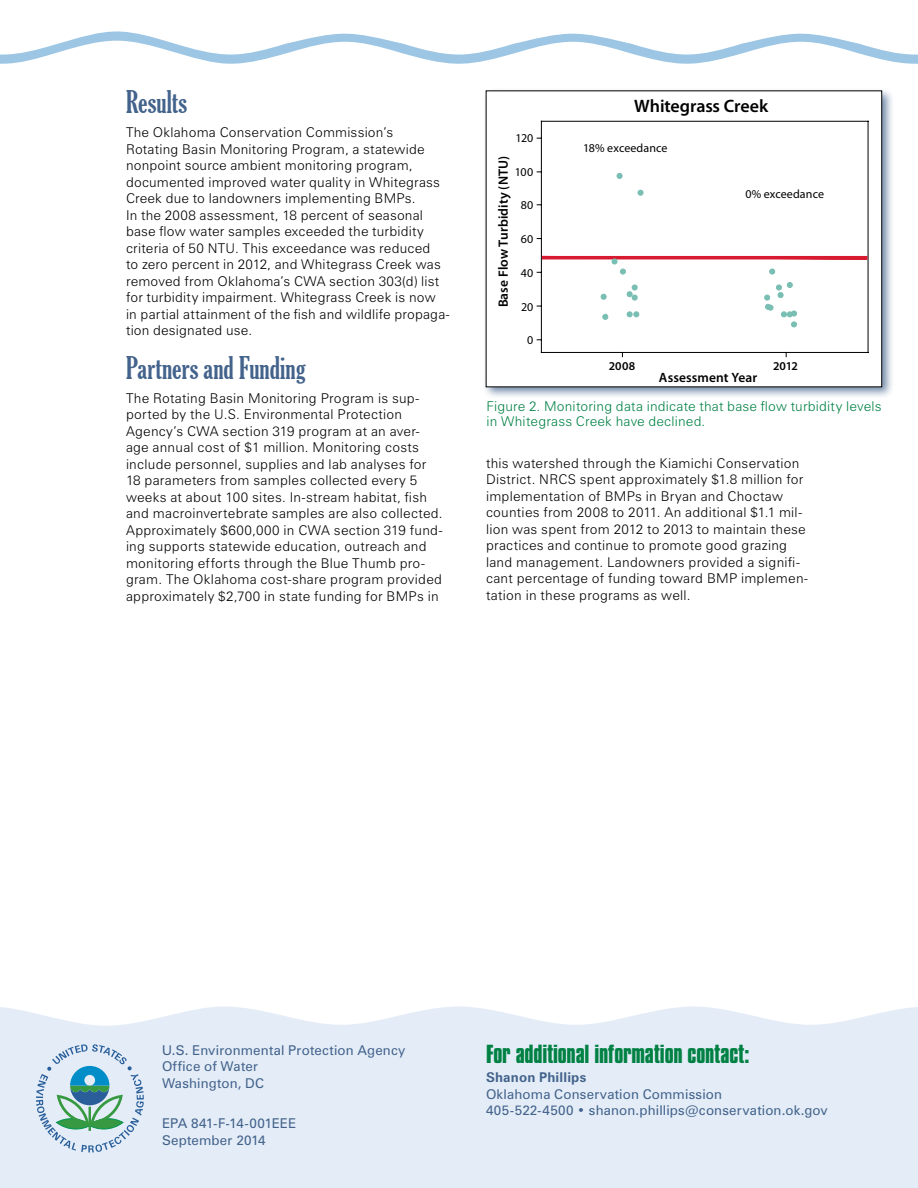
<style>
.page{position:relative;width:918px;height:1188px;background:#fff}
.page>*{position:absolute;margin:0;border:0;box-sizing:border-box;transform-origin:0 0}
.subhead_1{font:extra-condensed 30px "Gloucester";letter-spacing:.005em;color:#43638c}
.addl_info_contact{font:700 22.5px "Compacta BT";letter-spacing:-.01em;color:#008144}
.t1{font:600 18px "Myriad Pro";letter-spacing:-.005em;color:#000}
.body_text{font:300 13.5px/16.5px "Zurich BT";letter-spacing:.015em;color:#000}
.publication_info{font:13.5px "Zurich BT";letter-spacing:.015em;color:#43638c}
.t2{font:300 13.5px/15px "Zurich BT";letter-spacing:.015em;color:#008144}
.t3{font:600 13.5px "Myriad Pro";letter-spacing:.005em;color:#000}
.publication_info-2{font:13.5px "Zurich BT";letter-spacing:-.01em;color:#43638c}
.publication_info_bol{font:700 13.5px "Zurich BT";letter-spacing:.01em;color:#43638c}
.t4{font:12px "Myriad Pro";letter-spacing:.01em;color:#000}
.t5{font:600 12px "Myriad Pro";letter-spacing:.005em;color:#000}
</style>
<div class="page">
<svg style="left:0;top:31px;width:918px;height:33px"></svg>
<div style="left:0;top:1006px;width:918px;height:182px;background:#e4edf7"></div>
<div style="left:482px;top:87px;width:412px;height:313px;background:#43638c;opacity:.75"></div>
<div style="left:486px;top:91px;width:396px;height:296px;background:#fff"></div>
<hr style="left:541px;top:121px;width:327px;height:1px;background:#000">
<hr style="left:541px;top:352px;width:327px;height:1px;background:#000">
<hr style="left:868px;top:121px;width:1px;height:231px;background:#000">
<hr style="left:541px;top:121px;width:1px;height:231px;background:#000">
<svg style="left:764px;top:282px;width:33px;height:45px"></svg>
<svg style="left:627px;top:311px;width:12px;height:6px"></svg>
<svg style="left:638px;top:190px;width:5px;height:6px"></svg>
<svg style="left:601px;top:294px;width:6px;height:6px"></svg>
<svg style="left:627px;top:285px;width:11px;height:16px"></svg>
<svg style="left:537px;top:256px;width:331px;height:18px"></svg>
<svg style="left:617px;top:173px;width:6px;height:6px"></svg>
<svg style="left:602px;top:314px;width:6px;height:6px"></svg>
<svg style="left:36px;top:1044px;width:108px;height:108px;background:#b3d0d8"></svg>
<h2 class="subhead_1" style="left:126px;top:85px;width:63px">Results</h2>
<p class="body_text" style="left:126px;top:124px;width:325px">The Oklahoma Conservation Commission’s<br>Rotating Basin Monitoring Program, a statewide nonpoint source ambient monitoring program, documented improved water quality in Whitegrass Creek due to landowners implementing BMPs.<br>In the 2008 assessment, 18 percent of seasonal base flow water samples exceeded the turbidity criteria of 50 NTU. This exceedance was reduced<br>to zero percent in 2012, and Whitegrass Creek was removed from Oklahoma’s CWA section 303(d) list for turbidity impairment. Whitegrass Creek is now in partial attainment of the fish and wildlife propaga&shy;tion designated use.</p>
<h2 class="subhead_1" style="left:126px;top:350px;width:181px">Partners and Funding</h2>
<p class="body_text" style="left:126px;top:389px;width:318px">The Rotating Basin Monitoring Program is sup&shy;ported by the U.S. Environmental Protection Agency’s CWA section 319 program at an aver&shy;age annual cost of $1 million. Monitoring costs include personnel, supplies and lab analyses for 18 parameters from samples collected every 5 weeks at about 100 sites. In-stream habitat, fish and macroinvertebrate samples are also collected.<br>Approximately $600,000 in CWA section 319 fund&shy;ing supports statewide education, outreach and monitoring efforts through the Blue Thumb pro&shy;gram. The Oklahoma cost-share program provided approximately $2,700 in state funding for BMPs in</p>
<p class="t4" style="left:516px;top:131px;width:19px">120</p>
<p class="t4" style="left:515px;top:165px;width:20px">100</p>
<p class="t4" style="left:521px;top:199px;width:14px">80</p>
<p class="t4" style="left:521px;top:233px;width:14px">60</p>
<p class="t4" style="left:521px;top:266px;width:14px">40</p>
<p class="t4" style="left:521px;top:300px;width:14px">20</p>
<p class="t4" style="left:527px;top:334px;width:8px">0</p>
<p class="t3" style="left:496px;top:307px;width:153px;rotate:-90deg">Base Flow Turbidity (NTU)</p>
<p class="t1" style="left:634px;top:96px;width:135px">Whitegrass Creek</p>
<p class="t4" style="left:583px;top:141px;width:86px">18% exceedance</p>
<p class="t4" style="left:745px;top:188px;width:80px">0% exceedance</p>
<p class="t5" style="left:609px;top:359px;width:28px">2008</p>
<p class="t5" style="left:773px;top:359px;width:26px">2012</p>
<p class="t3" style="left:659px;top:370px;width:100px">Assessment Year</p>
<p class="t2" style="left:487px;top:398px;width:396px">Figure 2. Monitoring data indicate that base flow turbidity levels in Whitegrass Creek have declined.</p>
<p class="body_text" style="left:486px;top:455px;width:324px">this watershed through the Kiamichi Conservation District. NRCS spent approximately $1.8 million for implementation of BMPs in Bryan and Choctaw counties from 2008 to 2011. An additional $1.1 mil&shy;lion was spent from 2012 to 2013 to maintain these practices and continue to promote good grazing land management. Landowners provided a signifi&shy;cant percentage of funding toward BMP implemen&shy;tation in these programs as well.</p>
<p class="publication_info" style="left:162px;top:1042px;width:245px">U.S. Environmental Protection Agency</p>
<p class="publication_info" style="left:162px;top:1058px;width:98px">Office of Water</p>
<p class="publication_info" style="left:162px;top:1075px;width:104px">Washington, DC</p>
<p class="publication_info-2" style="left:162px;top:1115px;width:136px">EPA 841-F-14-001EEE</p>
<p class="publication_info" style="left:162px;top:1132px;width:105px">September 2014</p>
<p class="addl_info_contact" style="left:486px;top:1040px;width:265px">For additional information contact:</p>
<p class="publication_info_bol" style="left:486px;top:1069px;width:102px">Shanon Phillips</p>
<p class="publication_info" style="left:486px;top:1086px;width:238px">Oklahoma Conservation Commission</p>
<p class="publication_info" style="left:486px;top:1102px;width:343px">405-522-4500 • shanon.phillips@conservation.ok.gov</p>
</div>
